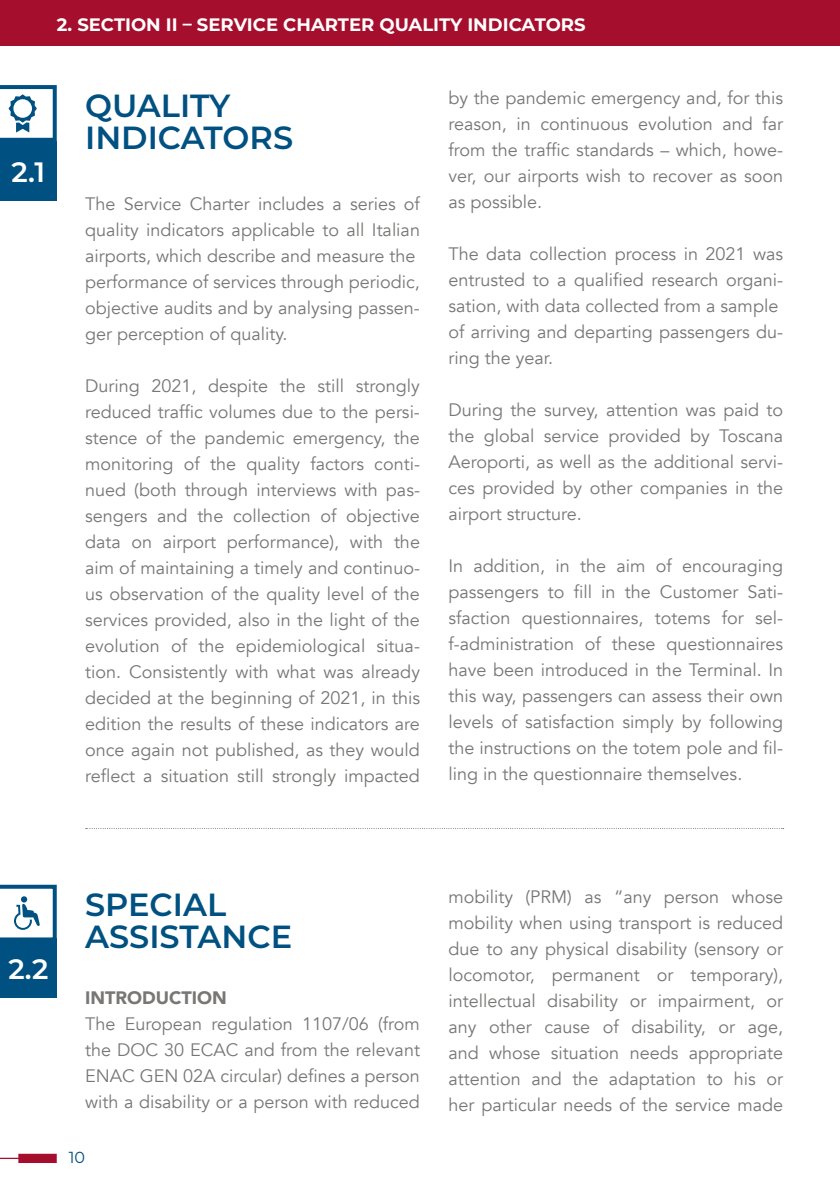
<style>
.page{position:relative;width:840px;height:1191px;background:#fff}
.page>*{position:absolute;margin:0;border:0;box-sizing:border-box;transform-origin:0 0}
.t1{font:600 32px/32px "Montserrat";color:#005181}
.t2{font:600 28px "Montserrat";color:#fff}
.t3{font:18px/26px "Avenir";color:#787776;text-align:justify}
.t4{font:700 18px "Montserrat";color:#fff}
.t5{font:900 18px "Avenir";color:#787776}
.t6{font:16px "Montserrat";color:#005181}
</style>
<div class="page">
<svg style="left:0;top:1153px;width:57px;height:10px"></svg>
<div style="left:0;top:0;width:839px;height:45px;background:#a50f2d"></div>
<div style="left:0;top:141px;width:57px;height:60px;background:#005181"></div>
<svg style="left:0;top:85px;width:57px;height:56px"></svg>
<svg style="left:86px;top:828px;width:697px;height:1px"></svg>
<div style="left:0;top:938px;width:57px;height:60px;background:#005181"></div>
<svg style="left:0;top:884px;width:57px;height:54px"></svg>
<p class="t4" style="left:57px;top:12px;width:530px">2. SECTION II – SERVICE CHARTER QUALITY INDICATORS</p>
<p class="t4" style="left:57px;top:12px;width:606px">1. SECTION I – MANAGEMENT COMPANY AND SERVICE CHARTER</p>
<h2 class="t2" style="left:12px;top:152px;width:35px">2.1</h2>
<h1 class="t1" style="left:85px;top:89px;width:209px">QUALITY<br>INDICATORS</h1>
<p class="t3" style="left:85px;top:191px;width:336px;text-align:left">The Service Charter includes a series of quality indicators applicable to all Italian airports, which describe and measure the performance of services through periodic, objective audits and by analysing passen&shy;ger perception of quality.</p>
<p class="t3" style="left:85px;top:373px;width:336px">During 2021, despite the still strongly reduced traffic volumes due to the persi&shy;stence of the pandemic emergency, the monitoring of the quality factors conti&shy;nued (both through interviews with pas&shy;sengers and the collection of objective data on airport performance), with the aim of maintaining a timely and continuo&shy;us observation of the quality level of the services provided, also in the light of the evolution of the epidemiological situa&shy;tion. Consistently with what was already decided at the beginning of 2021, in this edition the results of these indicators are once again not published, as they would reflect a situation still strongly impacted</p>
<p class="t3" style="left:448px;top:85px;width:336px">by the pandemic emergency and, for this reason, in continuous evolution and far from the traffic standards – which, howe&shy;ver, our airports wish to recover as soon as possible.</p>
<p class="t3" style="left:448px;top:241px;width:336px;text-align:left">The data collection process in 2021 was entrusted to a qualified research organi&shy;sation, with data collected from a sample of arriving and departing passengers du&shy;ring the year.</p>
<p class="t3" style="left:448px;top:397px;width:336px">During the survey, attention was paid to the global service provided by Toscana Aeroporti, as well as the additional servi&shy;ces provided by other companies in the airport structure.</p>
<p class="t3" style="left:448px;top:553px;width:336px">In addition, in the aim of encouraging passengers to fill in the Customer Sati&shy;sfaction questionnaires, totems for sel&shy;f-administration of these questionnaires have been introduced in the Terminal. In this way, passengers can assess their own levels of satisfaction simply by following the instructions on the totem pole and fil&shy;ling in the questionnaire themselves.</p>
<h2 class="t2" style="left:8px;top:949px;width:41px">2.2</h2>
<h1 class="t1" style="left:85px;top:887px;width:208px">SPECIAL<br>ASSISTANCE</h1>
<p class="t5" style="left:85px;top:982px;width:143px">INTRODUCTION</p>
<p class="t3" style="left:85px;top:1011px;width:336px">The European regulation 1107/06 (from the DOC 30 ECAC and from the relevant ENAC GEN 02A circular) defines a person with a disability or a person with reduced</p>
<p class="t6" style="left:69px;top:1146px;width:18px">10</p>
<p class="t3" style="left:448px;top:884px;width:336px">mobility (PRM) as “any person whose mobility when using transport is reduced due to any physical disability (sensory or locomotor, permanent or temporary), intellectual disability or impairment, or any other cause of disability, or age, and whose situation needs appropriate attention and the adaptation to his or her particular needs of the service made</p>
</div>
